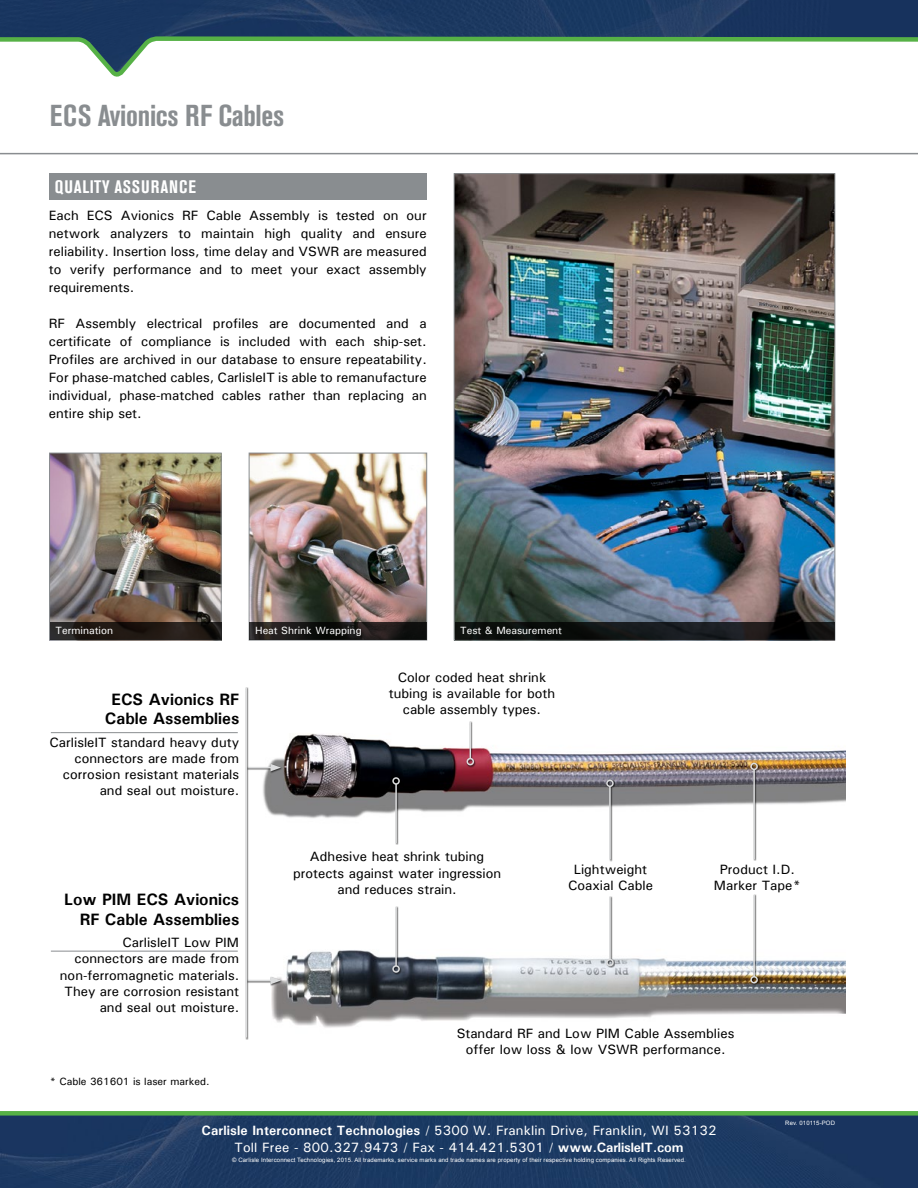
<style>
.page{position:relative;width:918px;height:1188px;background:#fff}
.page>*{position:absolute;margin:0;border:0;box-sizing:border-box;transform-origin:0 0}
.t1{font:700 condensed 30px "Akzidenz Grotesk BE";letter-spacing:-.01em;color:#898d90}
.t2{font:700 condensed 18px "Akzidenz Grotesk BE";letter-spacing:.04em;color:#fff}
.t3{font:700 16.5px/19.8px "Univers";color:#000;text-align:center}
.t4{font:500 13.5px/16.2px "Univers";color:#000;text-align:center}
.t5{font:500 13.5px/16.2px "Univers";letter-spacing:.01em;color:#fff;text-align:center}
.t6{font:500 10.5px "Univers";color:#fff}
.t7{font:500 10.5px "Univers";color:#000}
.t8{font:6px "Arial";letter-spacing:.02em;color:#fff}
.s1{font-weight:700}
</style>
<div class="page">
<div style="left:0;top:1116px;width:918px;height:72px;background:#1c3962"></div>
<div style="left:0;top:1111px;width:918px;height:5px;background:#56b146"></div>
<hr style="left:0;top:153px;width:918px;height:1px;background:#898d90">
<img style="left:0;top:0;width:918px;height:34px">
<svg style="left:0;top:34px;width:918px;height:43px"></svg>
<img style="left:263px;top:733px;width:582px;height:295px">
<img style="left:456px;top:175px;width:377px;height:447px">
<div style="left:466px;top:721px;width:10px;height:46px;background:#000;opacity:.65"></div>
<hr style="left:470px;top:721px;width:1px;height:38px;background:#dcddde">
<div style="left:467px;top:758px;width:7px;height:7px;border:2px solid #dcddde;border-radius:50%"></div>
<div style="left:246px;top:763px;width:37px;height:11px;background:#000;opacity:.65"></div>
<svg style="left:249px;top:764px;width:32px;height:7px"></svg>
<div style="left:392px;top:777px;width:9px;height:68px;background:#000;opacity:.65"></div>
<hr style="left:395px;top:784px;width:2px;height:59px;background:#dcddde">
<div style="left:392px;top:777px;width:8px;height:8px;border:2px solid #dcddde;border-radius:50%"></div>
<div style="left:246px;top:976px;width:37px;height:11px;background:#000;opacity:.65"></div>
<svg style="left:249px;top:977px;width:32px;height:7px"></svg>
<div style="left:606px;top:779px;width:9px;height:82px;background:#000;opacity:.65"></div>
<hr style="left:609px;top:786px;width:2px;height:73px;background:#dcddde">
<div style="left:606px;top:780px;width:8px;height:7px;border:2px solid #dcddde;border-radius:50%"></div>
<div style="left:606px;top:896px;width:9px;height:72px;background:#000;opacity:.65"></div>
<hr style="left:609px;top:897px;width:2px;height:62px;background:#dcddde">
<div style="left:606px;top:959px;width:8px;height:7px;border:2px solid #dcddde;border-radius:50%"></div>
<div style="left:750px;top:762px;width:10px;height:99px;background:#000;opacity:.65"></div>
<hr style="left:753px;top:769px;width:2px;height:90px;background:#dcddde">
<div style="left:750px;top:763px;width:8px;height:7px;border:2px solid #dcddde;border-radius:50%"></div>
<div style="left:750px;top:894px;width:10px;height:91px;background:#000;opacity:.65"></div>
<hr style="left:753px;top:895px;width:2px;height:82px;background:#dcddde">
<div style="left:750px;top:976px;width:8px;height:8px;border:2px solid #dcddde;border-radius:50%"></div>
<div style="left:392px;top:906px;width:9px;height:68px;background:#000;opacity:.65"></div>
<hr style="left:395px;top:907px;width:2px;height:59px;background:#dcddde">
<div style="left:392px;top:965px;width:8px;height:8px;border:2px solid #dcddde;border-radius:50%"></div>
<hr style="left:51px;top:732px;width:187px;height:1px;background:#898d90">
<hr style="left:51px;top:951px;width:187px;height:1px;background:#898d90">
<hr style="left:245px;top:687px;width:4px;height:352px;background:#000;opacity:.65">
<hr style="left:246px;top:687px;width:1px;height:351px;background:#dcddde">
<img style="left:51px;top:455px;width:168px;height:167px">
<div style="left:49px;top:453px;width:172px;height:187px;border:1px solid #898d90"></div>
<img style="left:251px;top:455px;width:174px;height:167px">
<div style="left:249px;top:453px;width:178px;height:187px;border:1px solid #898d90"></div>
<div style="left:49px;top:173px;width:378px;height:27px;background:#898d90"></div>
<svg style="left:455px;top:622px;width:380px;height:18px;background:#111314"></svg>
<svg style="left:50px;top:622px;width:171px;height:18px;background:#201a16"></svg>
<svg style="left:249px;top:622px;width:178px;height:18px;background:#1a1817"></svg>
<h1 class="t1" style="left:50px;top:98px;width:236px">ECS Avionics RF Cables</h1>
<h2 class="t2" style="left:55px;top:177px;width:143px">QUALITY ASSURANCE</h2>
<p class="t4" style="left:49px;top:206px;width:379px;line-height:18px;text-align:justify">Each ECS Avionics RF Cable Assembly is tested on our network analyzers to maintain high quality and ensure reliability. Insertion loss, time delay and VSWR are measured to verify performance and to meet your exact assembly requirements.</p>
<p class="t4" style="left:49px;top:314px;width:379px;line-height:18px;text-align:justify">RF Assembly electrical profiles are documented and a certificate of compliance is included with each ship-set.<br>Profiles are archived in our database to ensure repeatability.<br>For phase-matched cables, CarlisleIT is able to remanufacture individual, phase-matched cables rather than replacing an entire ship set.</p>
<p class="t6" style="left:56px;top:624px;width:59px">Termination</p>
<p class="t6" style="left:255px;top:624px;width:108px">Heat Shrink Wrapping</p>
<p class="t6" style="left:460px;top:624px;width:104px">Test &amp; Measurement</p>
<p class="t3" style="left:105px;top:689px;width:136px">ECS Avionics RF<br>Cable Assemblies</p>
<p class="t4" style="left:49px;top:734px;width:191px;text-align:right">CarlisleIT standard heavy duty connectors are made from corrosion resistant materials and seal out moisture.</p>
<p class="t3" style="left:64px;top:889px;width:177px;text-align:right">Low PIM ECS Avionics<br>RF Cable Assemblies</p>
<p class="t4" style="left:60px;top:934px;width:181px;text-align:right">CarlisleIT Low PIM connectors are made from non-ferromagnetic materials.<br>They are corrosion resistant and seal out moisture.</p>
<p class="t7" style="left:49px;top:1075px;width:162px">* Cable 361601 is laser marked.</p>
<p class="t4" style="left:389px;top:669px;width:168px">Color coded heat shrink tubing is available for both cable assembly types.</p>
<p class="t4" style="left:293px;top:848px;width:210px">Adhesive heat shrink tubing protects against water ingression and reduces strain.</p>
<p class="t4" style="left:568px;top:860px;width:86px">Lightweight<br>Coaxial Cable</p>
<p class="t4" style="left:714px;top:860px;width:88px">Product I.D.<br>Marker Tape*</p>
<p class="t4" style="left:457px;top:1025px;width:279px">Standard RF and Low PIM Cable Assemblies offer low loss &amp; low VSWR performance.</p>
<p class="t5" style="left:202px;top:1122px;width:516px"><span class="s1">Carlisle Interconnect Technologies</span> / 5300 W. Franklin Drive, Franklin, WI 53132<br>Toll Free - 800.327.9473 / Fax - 414.421.5301 / <span class="s1">www.CarlisleIT.com</span></p>
<p class="t8" style="left:232px;top:1156px;width:455px">© Carlisle Interconnect Technologies, 2015. All trademarks, service marks and trade names are property of their respective holding companies. All Rights Reserved.</p>
<p class="t8" style="left:785px;top:1119px;width:51px">Rev. 010115-POD</p>
</div>
